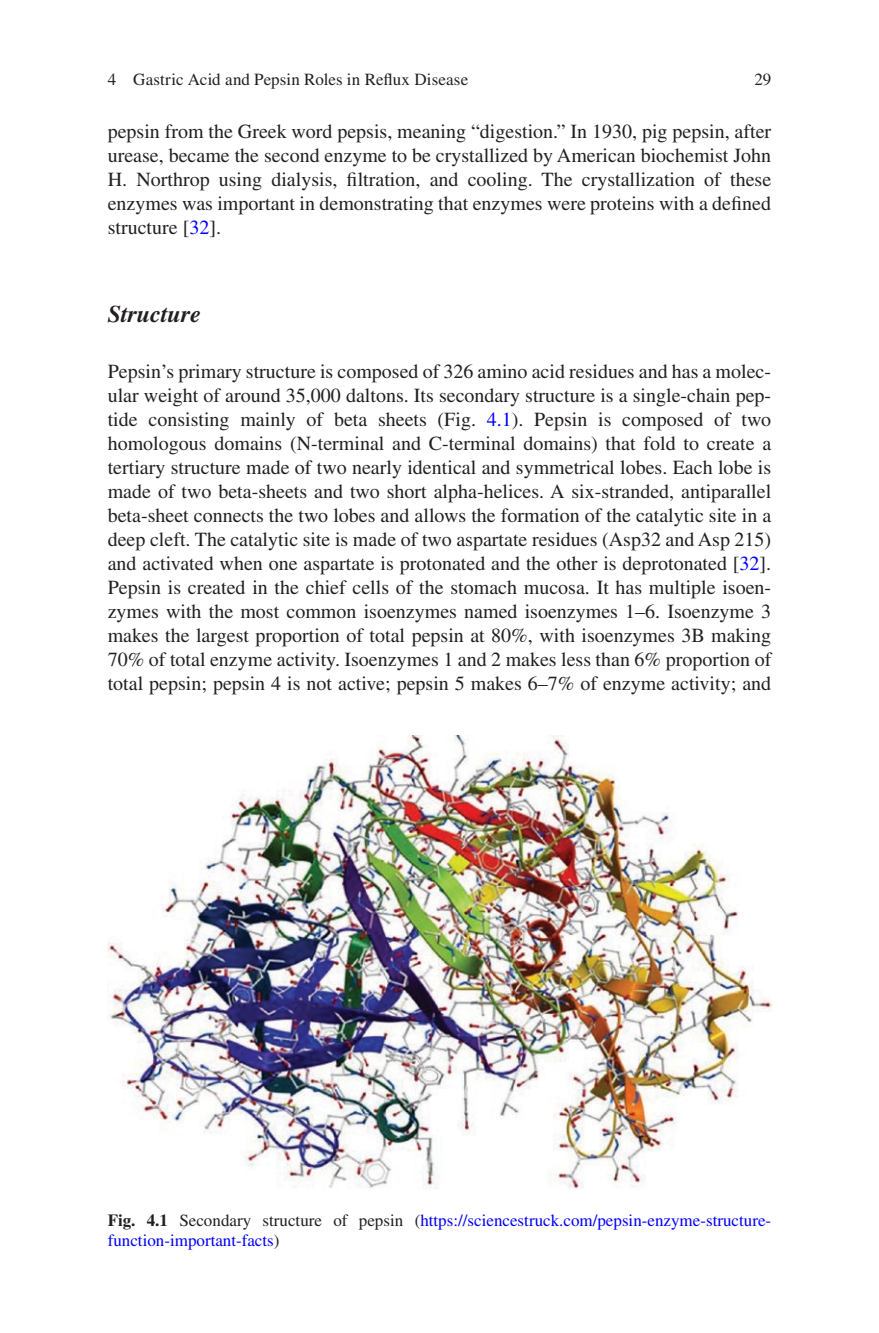
<style>
.page{position:relative;width:879px;height:1333px;background:#fff}
.page>*{position:absolute;margin:0;border:0;box-sizing:border-box;transform-origin:0 0}
.t1{font:italic 700 24px "Pvcqrv Times LT Std";color:#231f20}
.t2{font:20px/24px "Kgblpb Times LT Std";color:#231f20;text-align:justify}
.t3{font:17px/20px "Kgblpb Times LT Std";color:#00f}
.t4{font:17px "Kgblpb Times LT Std";letter-spacing:.005em;color:#231f20}
.s1{color:#00f}
.s2{font-family:"Gbccyy Times LT Std";font-weight:700;color:#231f20}
.s3{color:#231f20}
</style>
<div class="page">
<img style="left:108px;top:735px;width:663px;height:454px">
<p class="t4" style="left:108px;top:70px;width:362px">4 Gastric Acid and Pepsin Roles in Reflux Disease</p>
<p class="t4" style="left:754px;top:70px;width:18px">29</p>
<p class="t2" style="left:108px;top:119px;width:665px">pepsin from the Greek word pepsis, meaning “digestion.” In 1930, pig pepsin, after urease, became the second enzyme to be crystallized by American biochemist John H. Northrop using dialysis, filtration, and cooling. The crystallization of these enzymes was important in demonstrating that enzymes were proteins with a defined structure [<span class="s1">32</span>].</p>
<p class="t1" style="left:108px;top:300px;width:95px">Structure</p>
<p class="t2" style="left:108px;top:359px;width:665px">Pepsin’s primary structure is composed of 326 amino acid residues and has a molec&shy;ular weight of around 35,000 daltons. Its secondary structure is a single-chain pep&shy;tide consisting mainly of beta sheets (Fig. <span class="s1">4.1</span>). Pepsin is composed of two homologous domains (N-terminal and C-terminal domains) that fold to create a tertiary structure made of two nearly identical and symmetrical lobes. Each lobe is made of two beta-sheets and two short alpha-helices. A six-stranded, antiparallel beta-sheet connects the two lobes and allows the formation of the catalytic site in a deep cleft. The catalytic site is made of two aspartate residues (Asp32 and Asp 215) and activated when one aspartate is protonated and the other is deprotonated [<span class="s1">32</span>].<br>Pepsin is created in the chief cells of the stomach mucosa. It has multiple isoen&shy;zymes with the most common isoenzymes named isoenzymes 1–6. Isoenzyme 3 makes the largest proportion of total pepsin at 80%, with isoenzymes 3B making 70% of total enzyme activity. Isoenzymes 1 and 2 makes less than 6% proportion of total pepsin; pepsin 4 is not active; pepsin 5 makes 6–7% of enzyme activity; and</p>
<p class="t3" style="left:108px;top:1209px;width:665px"><span class="s2">Fig. 4.1</span> <span class="s3">Secondary structure of pepsin (</span>https://sciencestruck.com/pepsin-enzyme-structure&shy;function-important-facts<span class="s3">)</span></p>
</div>
